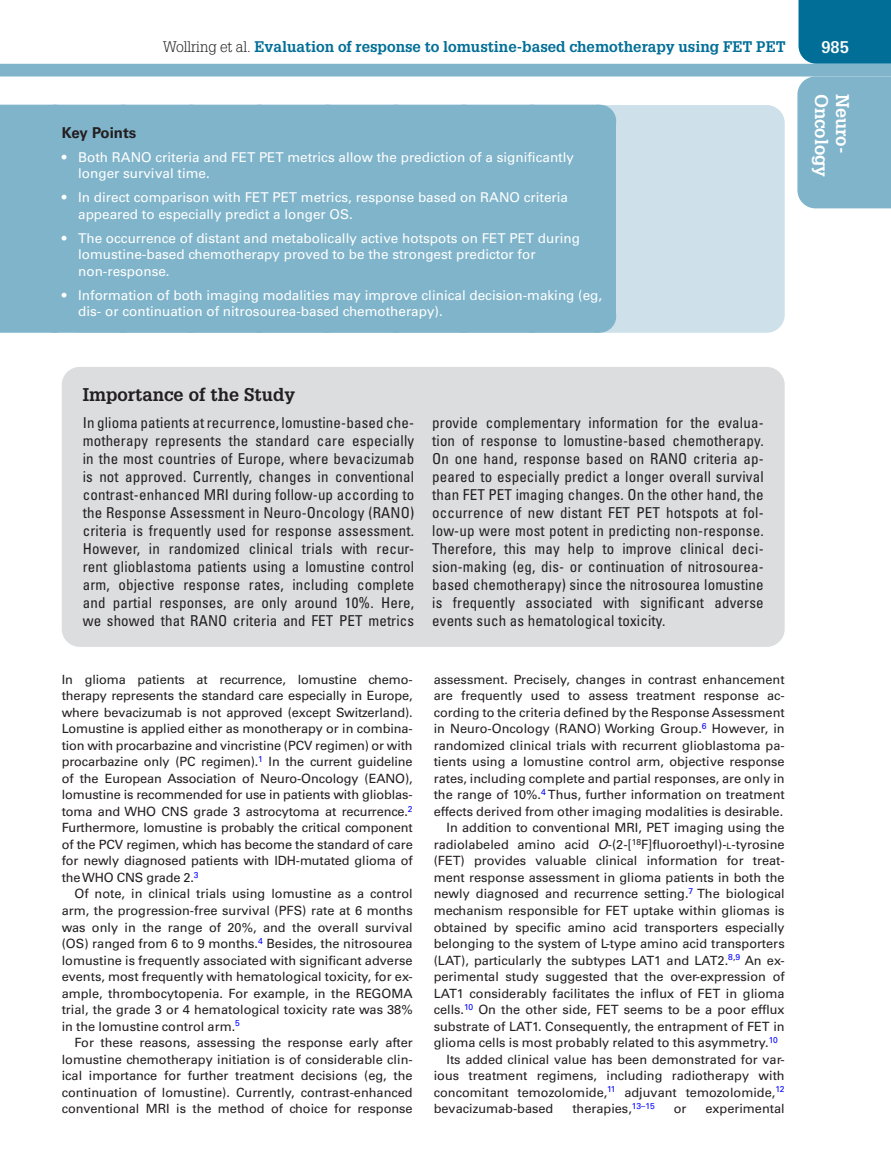
<style>
.page{position:relative;width:891px;height:1175px;background:#fff}
.page>*{position:absolute;margin:0;border:0;box-sizing:border-box;transform-origin:0 0}
.t1{font:700 18px "Glypha LT Std";color:#231f20}
.t2{font:700 18px "Glypha LT Std";color:#fff}
.t3{font:700 16.5px "Glypha LT Std";color:#fff}
.t4{font:condensed 15px/18px "Univers LT Std";letter-spacing:.01em;color:#231f20;text-align:justify}
.t5{font:700 15px "Glypha LT Std";color:#006e96}
.t6{font:700 15px "Univers LT Std";color:#231f20}
.t7{font:13.5px/16.5px "Univers LT Std";color:#fff}
.t8{font:12.75px/16.5px "Univers LT Std";color:#231f20;text-align:justify}
.s1{font-weight:300;color:#231f20}
.s2{font-style:italic}
.s3{font-size:8.85px}
</style>
<div class="page">
<div style="left:799px;top:0;width:92px;height:64px;background:#006e96"></div>
<div style="left:797px;top:76px;width:94px;height:132px;background:#7fb4ca"></div>
<div style="left:0;top:64px;width:891px;height:12px;background:#7fb4ca"></div>
<div style="left:62px;top:105px;width:723px;height:228px;background:#cee0ea;border-radius:18px"></div>
<div style="left:0;top:105px;width:599px;height:33px;background:#7fb4ca"></div>
<hr style="left:599px;top:105px;width:1px;height:33px;background:#7fb4ca">
<div style="left:0;top:138px;width:615px;height:44px;background:#7fb4ca"></div>
<div style="left:0;top:179px;width:615px;height:57px;background:#7fb4ca"></div>
<div style="left:0;top:219px;width:615px;height:74px;background:#7fb4ca"></div>
<div style="left:0;top:276px;width:615px;height:44px;background:#7fb4ca"></div>
<div style="left:0;top:300px;width:599px;height:33px;background:#7fb4ca"></div>
<svg style="left:56px;top:332px;width:509px;height:1px"></svg>
<hr style="left:599px;top:300px;width:1px;height:33px;background:#7fb4ca">
<div style="left:62px;top:367px;width:723px;height:280px;background:#dcdddf;border-radius:18px"></div>
<p class="t5" style="left:163px;top:37px;width:624px"><span class="s1">Wollring et al.</span> Evaluation of response to lomustine-based chemotherapy using FET PET</p>
<p class="t3" style="left:821px;top:37px;width:29px">985</p>
<h1 class="t2" style="left:833px;top:94px;width:85px;rotate:90deg">Oncology</h1>
<h1 class="t2" style="left:854px;top:94px;width:61px;rotate:90deg">Neuro-</h1>
<p class="t6" style="left:62px;top:124px;width:76px">Key Points</p>
<p class="t7" style="left:78px;top:149px;width:497px;text-indent:-16px">• Both RANO criteria and FET PET metrics allow the prediction of a significantly longer survival time.</p>
<p class="t7" style="left:78px;top:189px;width:491px;text-indent:-16px">• In direct comparison with FET PET metrics, response based on RANO criteria appeared to especially predict a longer OS.</p>
<p class="t7" style="left:78px;top:230px;width:503px;text-indent:-16px">• The occurrence of distant and metabolically active hotspots on FET PET during lomustine-based chemotherapy proved to be the strongest predictor for non-response.</p>
<p class="t7" style="left:78px;top:287px;width:526px;text-indent:-16px">• Information of both imaging modalities may improve clinical decision-making (eg, dis- or continuation of nitrosourea-based chemotherapy).</p>
<h1 class="t1" style="left:83px;top:383px;width:214px">Importance of the Study</h1>
<p class="t4" style="left:83px;top:413px;width:333px">In glioma patients at recurrence, lomustine-based che&shy;motherapy represents the standard care especially in the most countries of Europe, where bevacizumab is not approved. Currently, changes in conventional contrast-enhanced MRI during follow-up according to the Response Assessment in Neuro-Oncology (RANO) criteria is frequently used for response assessment.<br>However, in randomized clinical trials with recur&shy;rent glioblastoma patients using a lomustine control arm, objective response rates, including complete and partial responses, are only around 10%. Here, we showed that RANO criteria and FET PET metrics</p>
<p class="t4" style="left:432px;top:413px;width:333px">provide complementary information for the evalua&shy;tion of response to lomustine-based chemotherapy.<br>On one hand, response based on RANO criteria ap&shy;peared to especially predict a longer overall survival than FET PET imaging changes. On the other hand, the occurrence of new distant FET PET hotspots at fol&shy;low-up were most potent in predicting non-response.<br>Therefore, this may help to improve clinical deci&shy;sion-making (eg, dis- or continuation of nitrosourea&shy;based chemotherapy) since the nitrosourea lomustine is frequently associated with significant adverse events such as hematological toxicity.</p>
<p class="t8" style="left:62px;top:671px;width:353px">In glioma patients at recurrence, lomustine chemo&shy;therapy represents the standard care especially in Europe, where bevacizumab is not approved (except Switzerland).<br>Lomustine is applied either as monotherapy or in combina&shy;tion with procarbazine and vincristine (PCV regimen) or with procarbazine only (PC regimen).<sup>1</sup> In the current guideline of the European Association of Neuro-Oncology (EANO), lomustine is recommended for use in patients with glioblas&shy;toma and WHO CNS grade 3 astrocytoma at recurrence.<sup>2<br></sup>Furthermore, lomustine is probably the critical component of the PCV regimen, which has become the standard of care for newly diagnosed patients with IDH-mutated glioma of the WHO CNS grade 2.<sup>3</sup></p>
<p class="t8" style="left:62px;top:885px;width:353px;text-indent:13px">Of note, in clinical trials using lomustine as a control arm, the progression-free survival (PFS) rate at 6 months was only in the range of 20%, and the overall survival (OS) ranged from 6 to 9 months.<sup>4</sup> Besides, the nitrosourea lomustine is frequently associated with significant adverse events, most frequently with hematological toxicity, for ex&shy;ample, thrombocytopenia. For example, in the REGOMA trial, the grade 3 or 4 hematological toxicity rate was 38% in the lomustine control arm.<sup>5</sup></p>
<p class="t8" style="left:62px;top:1034px;width:353px;text-indent:13px">For these reasons, assessing the response early after lomustine chemotherapy initiation is of considerable clin&shy;ical importance for further treatment decisions (eg, the continuation of lomustine). Currently, contrast-enhanced conventional MRI is the method of choice for response</p>
<p class="t8" style="left:434px;top:671px;width:352px">assessment. Precisely, changes in contrast enhancement</p>
<p class="t8" style="left:434px;top:687px;width:353px">are frequently used to assess treatment response ac-</p>
<p class="t8" style="left:434px;top:704px;width:353px">cording to the criteria defined by the Response Assessment</p>
<p class="t8" style="left:434px;top:720px;width:353px">in Neuro-Oncology (RANO) Working Group.<sup>6</sup> However, in</p>
<p class="t8" style="left:434px;top:737px;width:352px">randomized clinical trials with recurrent glioblastoma pa-</p>
<p class="t8" style="left:434px;top:753px;width:353px">tients using a lomustine control arm, objective response</p>
<p class="t8" style="left:434px;top:770px;width:352px">rates, including complete and partial responses, are only in</p>
<p class="t8" style="left:434px;top:786px;width:353px">the range of 10%.<sup>4</sup> Thus, further information on treatment</p>
<p class="t8" style="left:434px;top:803px;width:351px">effects derived from other imaging modalities is desirable.</p>
<p class="t8" style="left:446px;top:819px;width:340px">In addition to conventional MRI, PET imaging using the</p>
<p class="t8" style="left:434px;top:836px;width:353px">radiolabeled amino acid <span class="s2">O</span>-(2-[<sup>18</sup>F]fluoroethyl)-<span class="s3">l</span>-tyrosine</p>
<p class="t8" style="left:434px;top:852px;width:353px">(FET) provides valuable clinical information for treat-</p>
<p class="t8" style="left:434px;top:869px;width:353px">ment response assessment in glioma patients in both the</p>
<p class="t8" style="left:434px;top:885px;width:352px">newly diagnosed and recurrence setting.<sup>7</sup> The biological</p>
<p class="t8" style="left:434px;top:902px;width:352px">mechanism responsible for FET uptake within gliomas is</p>
<p class="t8" style="left:434px;top:918px;width:352px">obtained by specific amino acid transporters especially</p>
<p class="t8" style="left:434px;top:935px;width:353px">belonging to the system of L-type amino acid transporters</p>
<p class="t8" style="left:434px;top:951px;width:353px">(LAT), particularly the subtypes LAT1 and LAT2.<sup>8</sup><sup>,</sup><sup>9</sup> An ex-</p>
<p class="t8" style="left:434px;top:968px;width:353px">perimental study suggested that the over-expression of</p>
<p class="t8" style="left:434px;top:984px;width:352px">LAT1 considerably facilitates the influx of FET in glioma</p>
<p class="t8" style="left:434px;top:1001px;width:352px">cells.<sup>10</sup> On the other side, FET seems to be a poor efflux</p>
<p class="t8" style="left:434px;top:1017px;width:352px">substrate of LAT1. Consequently, the entrapment of FET in</p>
<p class="t8" style="left:434px;top:1034px;width:346px">glioma cells is most probably related to this asymmetry.<sup>10</sup></p>
<p class="t8" style="left:446px;top:1050px;width:340px">Its added clinical value has been demonstrated for var-</p>
<p class="t8" style="left:434px;top:1067px;width:353px">ious treatment regimens, including radiotherapy with</p>
<p class="t8" style="left:434px;top:1083px;width:353px">concomitant temozolomide,<sup>11</sup> adjuvant temozolomide,<sup>12</sup></p>
<p class="t8" style="left:434px;top:1100px;width:121px">bevacizumab-based</p>
<p class="t8" style="left:572px;top:1100px;width:84px">therapies,<sup>13–15</sup></p>
<p class="t8" style="left:674px;top:1100px;width:14px">or</p>
<p class="t8" style="left:705px;top:1100px;width:81px">experimental</p>
</div>
